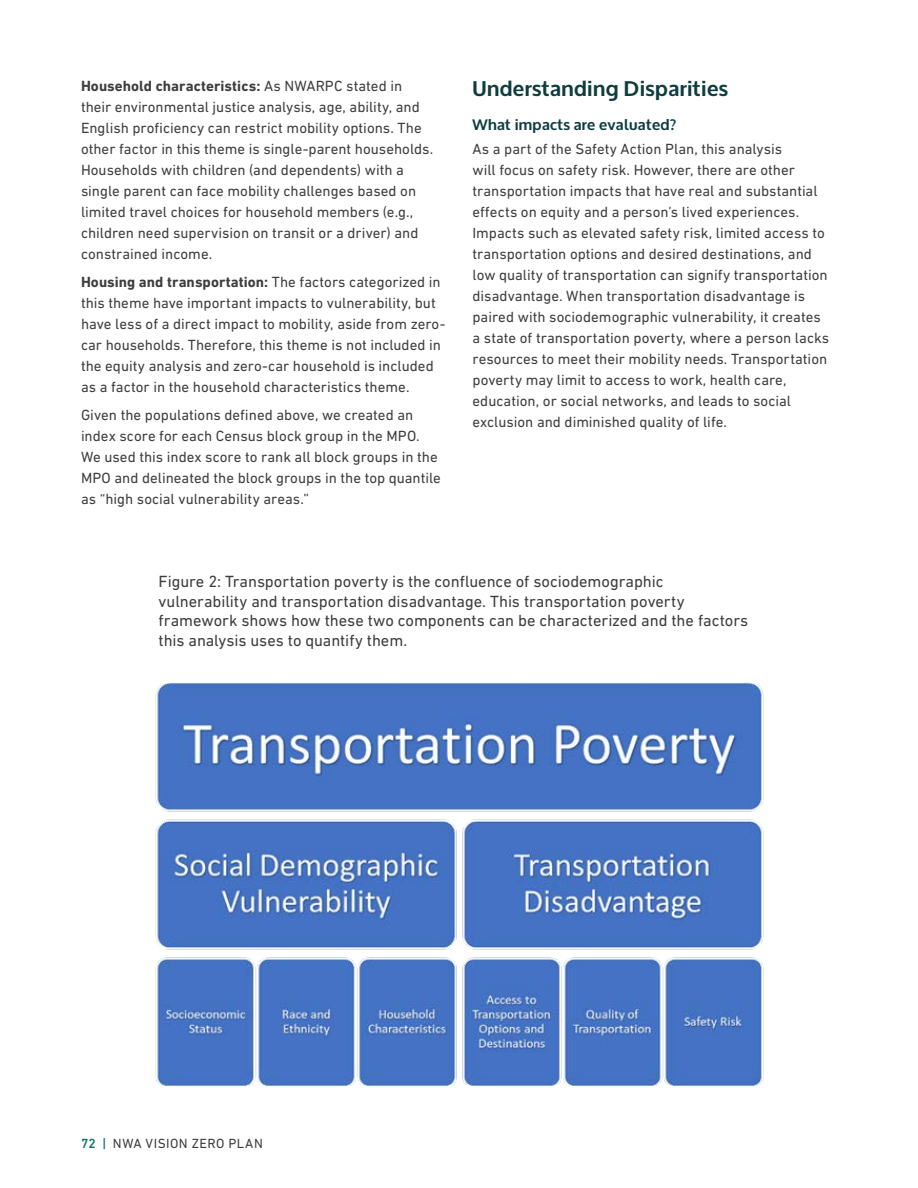
<style>
.page{position:relative;width:918px;height:1188px;background:#fff}
.page>*{position:absolute;margin:0;border:0;box-sizing:border-box;transform-origin:0 0}
.Heading_3{font:700 21px "Oxygen";letter-spacing:.02em;color:#0e3d3f}
.t1{font:16.5px/19.8px "DIN Next LT Pro";letter-spacing:-.005em;color:#3e3e3f}
.Body_Text{font:15px/21px "DIN Next LT Pro";color:#3e3e3f}
.Heading_4{font:700 15px "Oxygen";letter-spacing:.02em;color:#0e3d3f}
.t2{font:13.5px "DIN Next LT Pro";letter-spacing:.035em;color:#3e3e3f}
.s1{font-weight:700}
.s2{font-weight:500;color:#0d716c}
</style>
<div class="page">
<img style="left:155px;top:683px;width:609px;height:403px">
<p class="Body_Text" style="left:81px;top:75px;width:354px"><span class="s1">Household characteristics:</span> As NWARPC stated in their environmental justice analysis, age, ability, and English proficiency can restrict mobility options. The other factor in this theme is single-parent households.<br>Households with children (and dependents) with a single parent can face mobility challenges based on limited travel choices for household members (e.g., children need supervision on transit or a driver) and constrained income.</p>
<p class="Body_Text" style="left:81px;top:271px;width:366px"><span class="s1">Housing and transportation:</span> The factors categorized in this theme have important impacts to vulnerability, but have less of a direct impact to mobility, aside from zero&shy;car households. Therefore, this theme is not included in the equity analysis and zero-car household is included as a factor in the household characteristics theme.</p>
<p class="Body_Text" style="left:81px;top:404px;width:361px">Given the populations defined above, we created an index score for each Census block group in the MPO.<br>We used this index score to rank all block groups in the MPO and delineated the block groups in the top quantile as “high social vulnerability areas.”</p>
<p class="Heading_3" style="left:472px;top:75px;width:257px">Understanding Disparities</p>
<p class="Heading_4" style="left:472px;top:116px;width:205px">What impacts are evaluated?</p>
<p class="Body_Text" style="left:472px;top:138px;width:358px">As a part of the Safety Action Plan, this analysis<br>will focus on safety risk. However, there are other transportation impacts that have real and substantial effects on equity and a person’s lived experiences.<br>Impacts such as elevated safety risk, limited access to transportation options and desired destinations, and low quality of transportation can signify transportation disadvantage. When transportation disadvantage is paired with sociodemographic vulnerability, it creates a state of transportation poverty, where a person lacks resources to meet their mobility needs. Transportation poverty may limit to access to work, health care, education, or social networks, and leads to social exclusion and diminished quality of life.</p>
<p class="t1" style="left:159px;top:571px;width:591px">Figure 2: Transportation poverty is the confluence of sociodemographic vulnerability and transportation disadvantage. This transportation poverty framework shows how these two components can be characterized and the factors this analysis uses to quantify them.</p>
<p class="t2" style="left:81px;top:1135px;width:183px"><span class="s2">72 |</span> NWA VISION ZERO PLAN</p>
</div>
